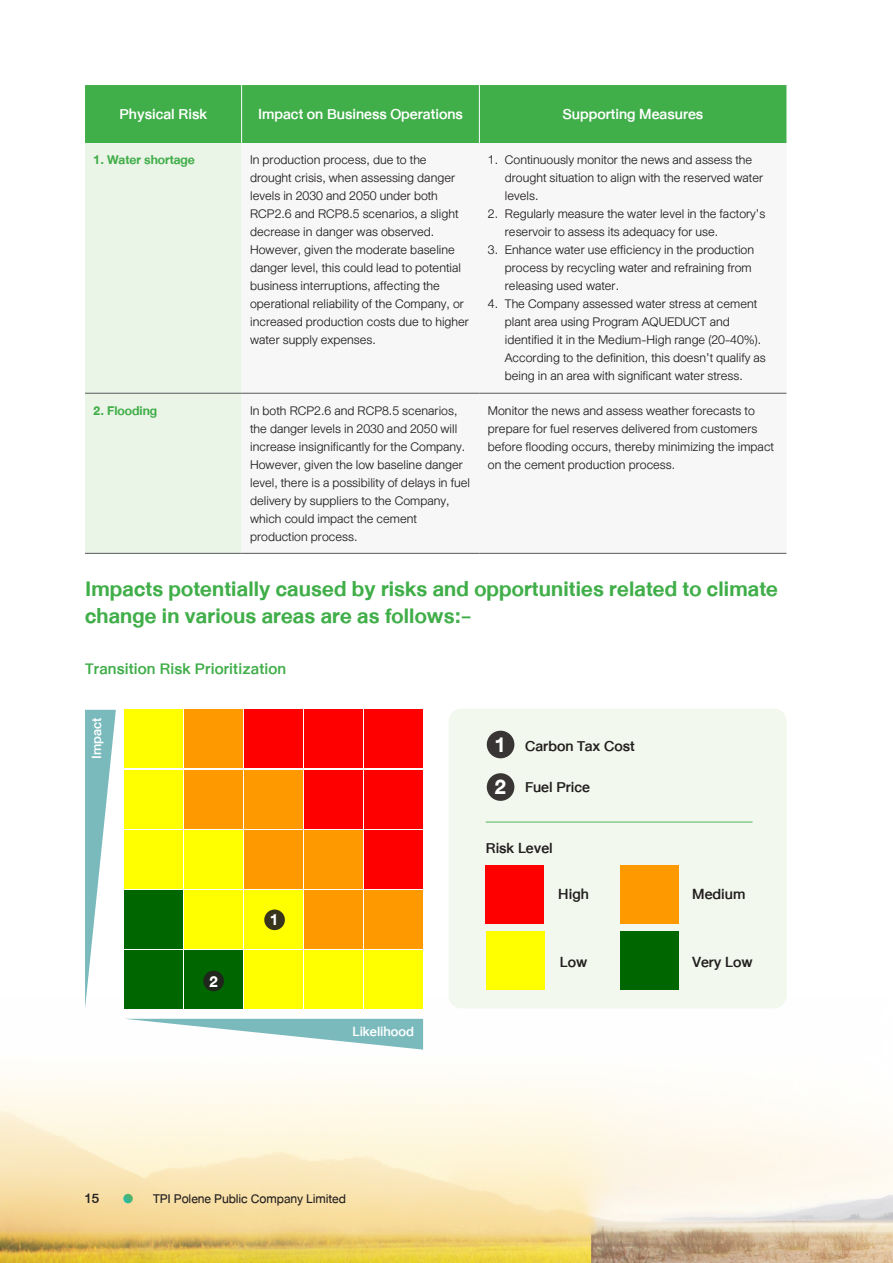
<style>
.page{position:relative;width:893px;height:1263px;background:#fff}
.page>*{position:absolute;margin:0;border:0;box-sizing:border-box;transform-origin:0 0}
.t1{font:700 30px/27px "DB Heavent";letter-spacing:.005em;color:#40ae49}
.t2{font:700 30px "DB Heavent";color:#fff}
.t3{font:500 22.5px "DB Heavent";letter-spacing:.005em;color:#40ae49}
.t4{font:700 22.35px "DB Heavent";color:#fff}
.HEAD_TABLE{font:500 21px "DB Heavent";color:#fff}
.HEAD_TABLE-2{font:500 21px "DB Heavent";color:#231f20}
.t5{font:500 19.5px "DB Heavent";color:#231f20}
.HEAD_TABLE-3{font:500 19.05px "DB Heavent";color:#fff}
.Body{font:300 18px/18px "DB Heaventt";color:#231f20}
.t6{font:18px "DB Heavent";letter-spacing:-.005em;color:#231f20}
.Body-2{font:700 18px "DB Heavent";color:#40ae49}
</style>
<div class="page">
<div style="left:85px;top:85px;width:701px;height:58px;background:#40ae49"></div>
<div style="left:85px;top:143px;width:157px;height:410px;background:#eaf4e7"></div>
<svg style="left:242px;top:392px;width:544px;height:161px"></svg>
<hr style="left:241px;top:85px;width:1px;height:58px;background:#fff">
<hr style="left:479px;top:85px;width:1px;height:58px;background:#fff">
<hr style="left:85px;top:393px;width:157px;height:1px;background:#57585a">
<hr style="left:242px;top:393px;width:237px;height:1px;background:#57585a">
<hr style="left:479px;top:393px;width:307px;height:1px;background:#57585a">
<hr style="left:85px;top:553px;width:157px;height:1px;background:#57585a">
<hr style="left:242px;top:553px;width:237px;height:1px;background:#57585a">
<hr style="left:479px;top:553px;width:307px;height:1px;background:#57585a">
<img style="left:0;top:997px;width:893px;height:266px">
<div style="left:124px;top:710px;width:59px;height:58px;background:#ff0"></div>
<div style="left:184px;top:710px;width:59px;height:58px;background:#f90"></div>
<div style="left:245px;top:710px;width:58px;height:58px;background:#f00"></div>
<div style="left:305px;top:710px;width:58px;height:58px;background:#f00"></div>
<div style="left:365px;top:710px;width:58px;height:58px;background:#f00"></div>
<div style="left:124px;top:770px;width:59px;height:58px;background:#ff0"></div>
<div style="left:184px;top:770px;width:59px;height:58px;background:#f90"></div>
<div style="left:245px;top:770px;width:58px;height:58px;background:#f90"></div>
<div style="left:305px;top:770px;width:58px;height:58px;background:#f00"></div>
<div style="left:365px;top:770px;width:58px;height:58px;background:#f00"></div>
<div style="left:124px;top:830px;width:59px;height:58px;background:#ff0"></div>
<div style="left:184px;top:830px;width:59px;height:58px;background:#ff0"></div>
<div style="left:245px;top:830px;width:58px;height:58px;background:#f90"></div>
<div style="left:305px;top:830px;width:58px;height:58px;background:#f90"></div>
<div style="left:365px;top:830px;width:58px;height:58px;background:#f00"></div>
<div style="left:124px;top:890px;width:59px;height:58px;background:#060"></div>
<div style="left:184px;top:890px;width:59px;height:58px;background:#ff0"></div>
<div style="left:245px;top:890px;width:58px;height:58px;background:#ff0"></div>
<div style="left:305px;top:890px;width:58px;height:58px;background:#f90"></div>
<div style="left:365px;top:890px;width:58px;height:58px;background:#f90"></div>
<div style="left:124px;top:950px;width:59px;height:59px;background:#060"></div>
<svg style="left:124px;top:1019px;width:299px;height:30px"></svg>
<svg style="left:85px;top:710px;width:31px;height:298px"></svg>
<div style="left:184px;top:950px;width:59px;height:59px;background:#060"></div>
<div style="left:245px;top:950px;width:58px;height:59px;background:#ff0"></div>
<div style="left:305px;top:950px;width:58px;height:59px;background:#ff0"></div>
<div style="left:365px;top:950px;width:58px;height:59px;background:#ff0"></div>
<div style="left:203px;top:971px;width:21px;height:20px;background:#1f261c;border-radius:50%"></div>
<div style="left:264px;top:909px;width:21px;height:21px;background:#39351c;border-radius:50%"></div>
<div style="left:449px;top:708px;width:338px;height:300px;background:#f2f8ed;border-radius:13px"></div>
<div style="left:486px;top:865px;width:58px;height:58px;background:#f00"></div>
<div style="left:620px;top:865px;width:58px;height:58px;background:#f90"></div>
<div style="left:486px;top:931px;width:58px;height:58px;background:#ff0"></div>
<div style="left:620px;top:931px;width:58px;height:58px;background:#060"></div>
<div style="left:487px;top:731px;width:27px;height:27px;background:#383534;border-radius:50%"></div>
<div style="left:487px;top:773px;width:27px;height:28px;background:#383534;border-radius:50%"></div>
<hr style="left:486px;top:822px;width:267px;height:1px;background:#40ae49">
<svg style="left:123px;top:1194px;width:10px;height:9px"></svg>
<p class="HEAD_TABLE" style="left:119px;top:102px;width:89px">Physical Risk</p>
<p class="HEAD_TABLE" style="left:258px;top:102px;width:206px">Impact on Business Operations</p>
<p class="HEAD_TABLE" style="left:563px;top:102px;width:142px">Supporting Measures</p>
<p class="Body-2" style="left:94px;top:150px;width:103px">1. Water shortage</p>
<p class="Body" style="left:250px;top:151px;width:220px">In production process, due to the drought crisis, when assessing danger levels in 2030 and 2050 under both RCP2.6 and RCP8.5 scenarios, a slight decrease in danger was observed.<br>However, given the moderate baseline danger level, this could lead to potential business interruptions, affecting the operational reliability of the Company, or increased production costs due to higher water supply expenses.</p>
<p class="Body" style="left:505px;top:151px;width:260px;text-indent:-17px">1. Continuously monitor the news and assess the drought situation to align with the reserved water levels.</p>
<p class="Body" style="left:505px;top:205px;width:262px;text-indent:-17px">2. Regularly measure the water level in the factory’s reservoir to assess its adequacy for use.</p>
<p class="Body" style="left:505px;top:241px;width:251px;text-indent:-17px">3. Enhance water use efficiency in the production process by recycling water and refraining from releasing used water.</p>
<p class="Body" style="left:505px;top:295px;width:262px;text-indent:-17px">4. The Company assessed water stress at cement plant area using Program AQUEDUCT and identified it in the Medium-High range (20-40%).<br>According to the definition, this doesn’t qualify as being in an area with significant water stress.</p>
<p class="Body-2" style="left:94px;top:400px;width:65px">2. Flooding</p>
<p class="Body" style="left:250px;top:401px;width:221px">In both RCP2.6 and RCP8.5 scenarios, the danger levels in 2030 and 2050 will increase insignificantly for the Company.<br>However, given the low baseline danger level, there is a possibility of delays in fuel delivery by suppliers to the Company, which could impact the cement production process.</p>
<p class="Body" style="left:488px;top:401px;width:288px">Monitor the news and assess weather forecasts to prepare for fuel reserves delivered from customers before flooding occurs, thereby minimizing the impact on the cement production process.</p>
<p class="t1" style="left:85px;top:576px;width:694px">Impacts potentially caused by risks and opportunities related to climate change in various areas are as follows:-</p>
<p class="t3" style="left:85px;top:656px;width:203px">Transition Risk Prioritization</p>
<p class="HEAD_TABLE-3" style="left:86px;top:759px;width:43px;rotate:-90deg">Impact</p>
<p class="t4" style="left:209px;top:968px;width:10px">2</p>
<p class="t4" style="left:270px;top:907px;width:10px">1</p>
<p class="HEAD_TABLE-3" style="left:352px;top:1020px;width:63px">Likelihood</p>
<p class="t5" style="left:84px;top:1187px;width:16px">15</p>
<p class="t6" style="left:153px;top:1189px;width:194px">TPI Polene Public Company Limited</p>
<p class="t2" style="left:495px;top:727px;width:13px">1</p>
<p class="t2" style="left:495px;top:770px;width:13px">2</p>
<p class="HEAD_TABLE-2" style="left:525px;top:734px;width:111px">Carbon Tax Cost</p>
<p class="HEAD_TABLE-2" style="left:525px;top:775px;width:66px">Fuel Price</p>
<p class="HEAD_TABLE-2" style="left:486px;top:836px;width:69px">Risk Level</p>
<p class="HEAD_TABLE-2" style="left:558px;top:882px;width:32px">High</p>
<p class="HEAD_TABLE-2" style="left:692px;top:882px;width:55px">Medium</p>
<p class="HEAD_TABLE-2" style="left:560px;top:950px;width:29px">Low</p>
<p class="HEAD_TABLE-2" style="left:692px;top:950px;width:62px">Very Low</p>
</div>
